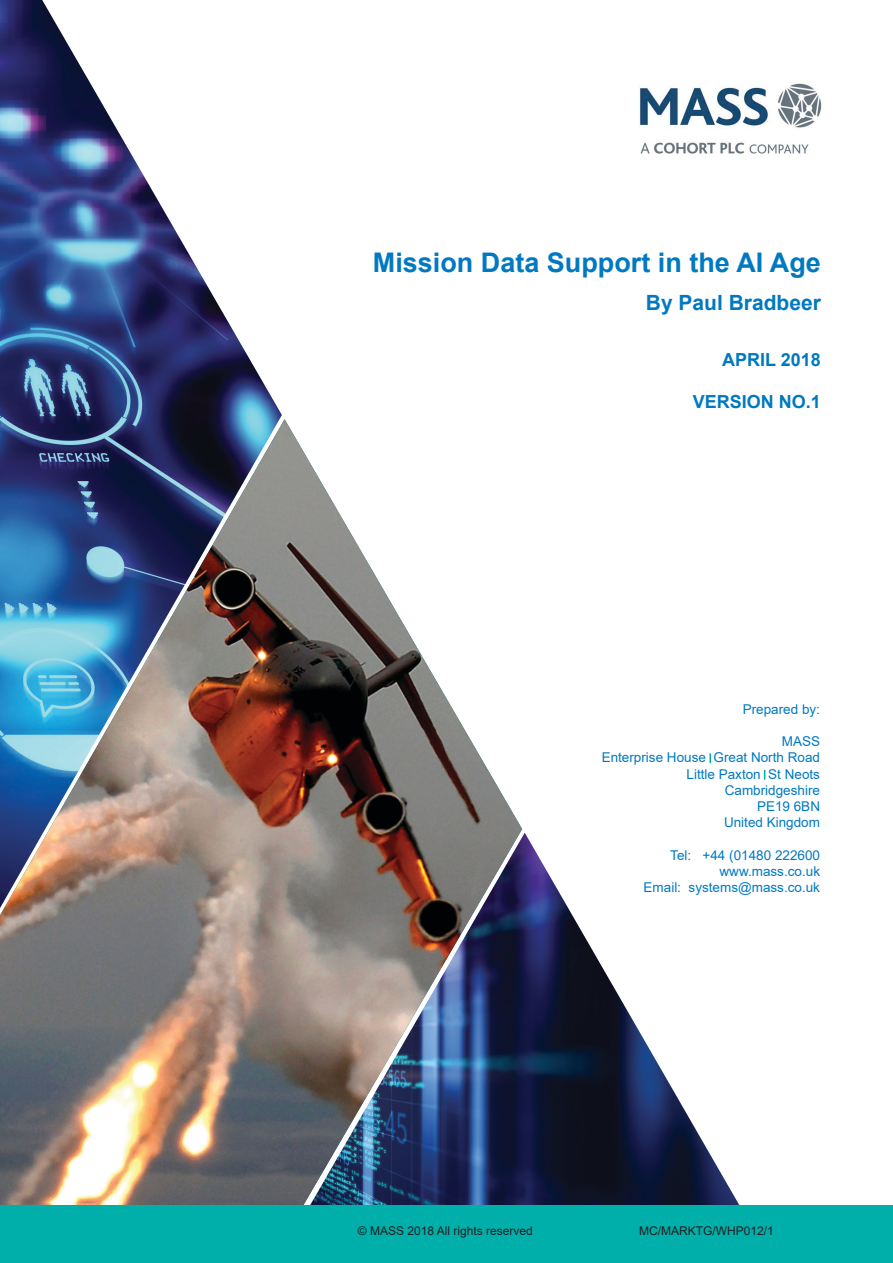
<style>
.page{position:relative;width:893px;height:1263px;background:#fff}
.page>*{position:absolute;margin:0;border:0;box-sizing:border-box;transform-origin:0 0}
.Main_title{font:700 27px "Arial";color:#0079c1}
.main_title_subhead{font:700 21px "Arial";color:#0079c1}
.Date_version_text{font:700 18px "Arial";color:#0079c1}
.Address_bar{font:13.5px/16.2px "Arial";color:#0079c1;text-align:right}
.Header_style{font:12px "Arial";color:#231f20}
</style>
<div class="page">
<img style="left:0;top:0;width:282px;height:419px">
<img style="left:522px;top:833px;width:218px;height:372px">
<img style="left:0;top:419px;width:522px;height:786px">
<div style="left:0;top:1205px;width:893px;height:58px;background:#00afaa"></div>
<svg style="left:709px;top:753px;width:2px;height:10px"></svg>
<img style="left:638px;top:83px;width:184px;height:71px">
<p class="Main_title" style="left:373px;top:244px;width:450px">Mission Data Support in the AI Age</p>
<p class="main_title_subhead" style="left:646px;top:288px;width:177px">By Paul Bradbeer</p>
<p class="Date_version_text" style="left:722px;top:347px;width:100px">APRIL 2018</p>
<p class="Date_version_text" style="left:693px;top:389px;width:130px">VERSION NO.1</p>
<p class="Address_bar" style="left:743px;top:701px;width:79px">Prepared by:</p>
<p class="Address_bar" style="left:782px;top:733px;width:40px">MASS</p>
<p class="Address_bar" style="left:602px;top:749px;width:220px">Enterprise House Great North Road<br>Little Paxton St Neots<br>Cambridgeshire<br>PE19 6BN</p>
<p class="Address_bar" style="left:724px;top:814px;width:98px">United Kingdom</p>
<p class="Address_bar" style="left:670px;top:846px;width:151px">Tel: +44 (01480 222600</p>
<p class="Address_bar" style="left:644px;top:863px;width:178px">www.mass.co.uk<br>Email: systems@mass.co.uk</p>
<p class="Header_style" style="left:358px;top:1223px;width:176px">© MASS 2018 All rights reserved</p>
<p class="Header_style" style="left:639px;top:1223px;width:136px">MC/MARKTG/WHP012/1</p>
</div>
